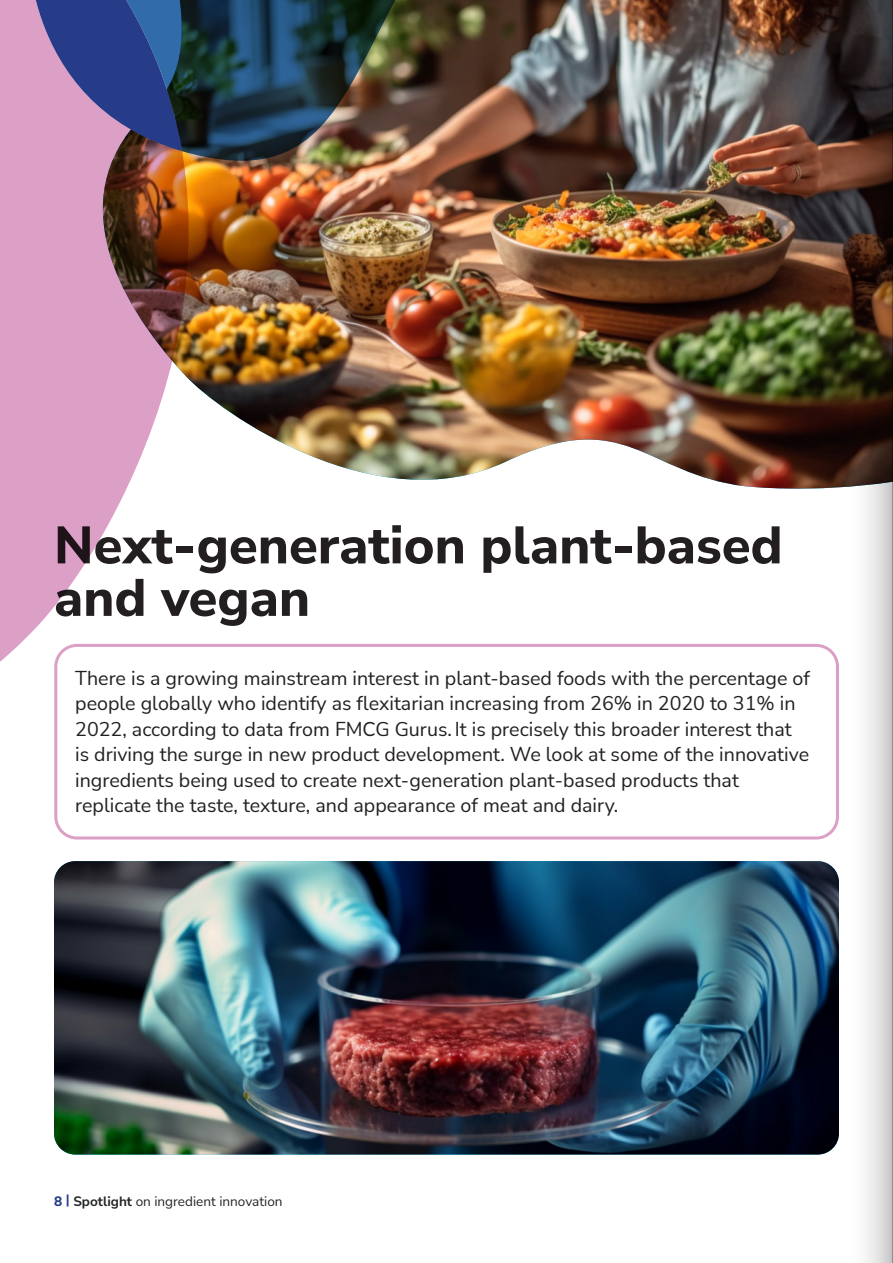
<style>
.page{position:relative;width:893px;height:1263px;background:#fff}
.page>*{position:absolute;margin:0;border:0;box-sizing:border-box;transform-origin:0 0}
.t1{font:800 52.5px/52.5px "Nunito Sans";color:#231f20}
.t2{font:19.65px/25.5px "Nunito Sans";color:#231f20}
.t3{font:13.5px "Nunito Sans";color:#222425}
.s1{font-weight:800;color:#263c89}
.s2{font-weight:700;color:#263c89}
.s3{font-weight:700}
</style>
<div class="page">
<div style="left:54px;top:644px;width:785px;height:195px;border:3px solid #dc9fc6;border-radius:21px"></div>
<img style="left:190px;top:0;width:649px;height:489px">
<svg style="left:0;top:162px;width:190px;height:517px;fill:#dc9fc6"></svg>
<img style="left:0;top:0;width:415px;height:162px">
<svg style="left:14px;top:0;width:168px;height:151px;background:#6f679f"></svg>
<img style="left:54px;top:861px;width:785px;height:293px">
<svg style="left:839px;top:0;width:54px;height:1263px"></svg>
<p class="t1" style="left:54px;top:517px;width:730px">Next-generation plant-based and vegan</p>
<p class="t2" style="left:75px;top:664px;width:736px">There is a growing mainstream interest in plant-based foods with the percentage of people globally who identify as flexitarian increasing from 26% in 2020 to 31% in 2022, according to data from FMCG Gurus. It is precisely this broader interest that is driving the surge in new product development. We look at some of the innovative ingredients being used to create next-generation plant-based products that replicate the taste, texture, and appearance of meat and dairy.</p>
<p class="t3" style="left:54px;top:1192px;width:230px"><span class="s1">8</span> <span class="s2">|</span> <span class="s3">Spotlight</span> on ingredient innovation</p>
</div>
